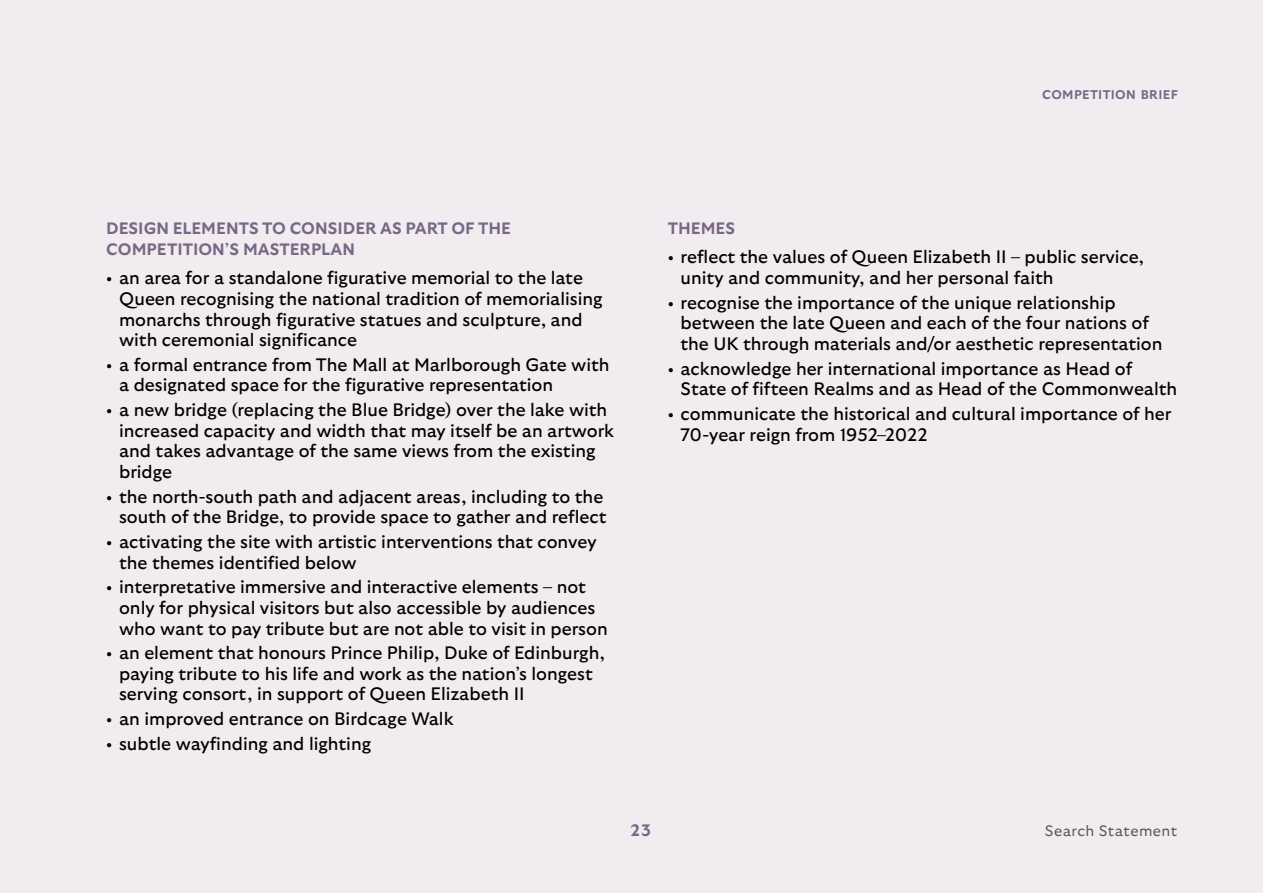
<style>
.page{position:relative;width:1263px;height:893px;background:#f1ecef}
.page>*{position:absolute;margin:0;border:0;box-sizing:border-box;transform-origin:0 0}
.t1{font:18px/20.5px "GT Ultra";color:#000}
.t2{font:700 16.5px/21px "GT Ultra";color:#786787}
.t3{font:300 15px "GT Ultra";letter-spacing:.03em;color:#575756}
.t4{font:700 12.6px "GT Ultra";letter-spacing:.025em;color:#786787}
</style>
<div class="page">
<p class="t4" style="left:1042px;top:88px;width:137px">COMPETITION BRIEF</p>
<p class="t2" style="left:106px;top:218px;width:406px">DESIGN ELEMENTS TO CONSIDER AS PART OF THE<br>COMPETITION’S MASTERPLAN</p>
<p class="t1" style="left:119px;top:268px;width:485px;text-indent:-13px">• an area for a standalone figurative memorial to the late Queen recognising the national tradition of memorialising monarchs through figurative statues and sculpture, and with ceremonial significance</p>
<p class="t1" style="left:119px;top:355px;width:492px;text-indent:-13px">• a formal entrance from The Mall at Marlborough Gate with a designated space for the figurative representation</p>
<p class="t1" style="left:119px;top:400px;width:497px;text-indent:-13px">• a new bridge (replacing the Blue Bridge) over the lake with increased capacity and width that may itself be an artwork and takes advantage of the same views from the existing bridge</p>
<p class="t1" style="left:106px;top:486px;width:502px;text-align:right">• the north-south path and adjacent areas, including to the south of the Bridge, to provide space to gather and reflect</p>
<p class="t1" style="left:119px;top:532px;width:479px;text-indent:-13px">• activating the site with artistic interventions that convey the themes identified below</p>
<p class="t1" style="left:119px;top:577px;width:490px;text-indent:-13px">• interpretative immersive and interactive elements – not only for physical visitors but also accessible by audiences who want to pay tribute but are not able to visit in person</p>
<p class="t1" style="left:119px;top:643px;width:487px;text-indent:-13px">• an element that honours Prince Philip, Duke of Edinburgh, paying tribute to his life and work as the nation’s longest serving consort, in support of Queen Elizabeth II</p>
<p class="t1" style="left:106px;top:709px;width:349px">• an improved entrance on Birdcage Walk</p>
<p class="t1" style="left:106px;top:734px;width:266px">• subtle wayfinding and lighting</p>
<p class="t2" style="left:668px;top:218px;width:69px">THEMES</p>
<p class="t1" style="left:680px;top:247px;width:465px;text-indent:-13px">• reflect the values of Queen Elizabeth II – public service, unity and community, and her personal faith</p>
<p class="t1" style="left:680px;top:292px;width:483px;text-indent:-13px">• recognise the importance of the unique relationship between the late Queen and each of the four nations of the UK through materials and/or aesthetic representation</p>
<p class="t1" style="left:680px;top:358px;width:498px;text-indent:-13px">• acknowledge her international importance as Head of<br>State of fifteen Realms and as Head of the Commonwealth</p>
<p class="t1" style="left:680px;top:404px;width:492px;text-indent:-13px">• communicate the historical and cultural importance of her<br>70-year reign from 1952–2022</p>
<p class="t2" style="left:630px;top:820px;width:22px">23</p>
<p class="t3" style="left:1045px;top:823px;width:134px">Search Statement</p>
</div>
